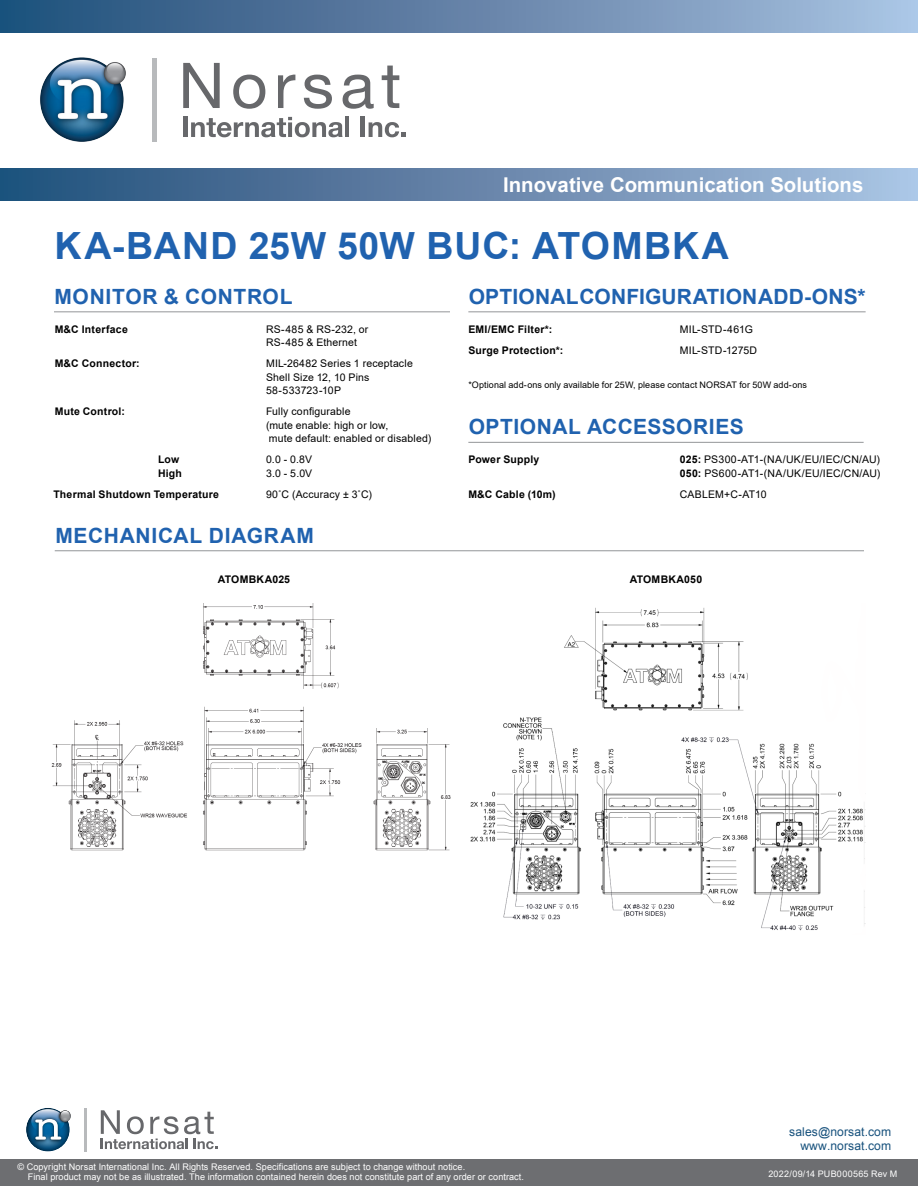
<style>
.page{position:relative;width:918px;height:1188px;background:#fff}
.page>*{position:absolute;margin:0;border:0;box-sizing:border-box;transform-origin:0 0}
.t1{font:700 37.5px "Arial";letter-spacing:.025em;color:#2062af}
.t2{font:700 21px "Arial";letter-spacing:.02em;color:#2062af}
.t3{font:700 20.4px "Arial";color:#fff}
.t4{font:12.15px/14.5px "Arial";letter-spacing:.005em;color:#18527d;text-align:right}
.t5{font:10.5px/13.5px "Arial";letter-spacing:.015em;color:#000}
.t6{font:700 10.5px "Arial";letter-spacing:.02em;color:#000}
.t7{font:9.15px/9.8px "Arial";letter-spacing:.005em;color:#fff}
.t8{font:9px "Arial";letter-spacing:.01em;color:#000}
.t9{font:9px "Arial";letter-spacing:.03em;color:#fff}
.s1{font-weight:700}
</style>
<div class="page">
<div style="left:0;top:0;width:918px;height:32px;background:linear-gradient(to right,#1e4b76,#aac0df)"></div>
<div style="left:0;top:169px;width:918px;height:32px;background:linear-gradient(to right,#204c77,#aac0df)"></div>
<svg style="left:183px;top:63px;width:37px;height:45px"></svg>
<svg style="left:233px;top:75px;width:32px;height:34px"></svg>
<svg style="left:278px;top:75px;width:17px;height:33px"></svg>
<svg style="left:304px;top:75px;width:28px;height:34px"></svg>
<svg style="left:343px;top:75px;width:31px;height:34px"></svg>
<svg style="left:382px;top:66px;width:17px;height:42px"></svg>
<div style="left:183px;top:117px;width:5px;height:20px;background:#67686b"></div>
<svg style="left:191px;top:117px;width:152px;height:20px"></svg>
<hr style="left:345px;top:117px;width:4px;height:20px;background:#67686b">
<hr style="left:361px;top:117px;width:4px;height:20px;background:#67686b">
<svg style="left:369px;top:122px;width:37px;height:15px"></svg>
<div style="left:152px;top:58px;width:5px;height:84px;background:#b8babc"></div>
<img style="left:40px;top:57px;width:86px;height:85px">
<div style="left:0;top:1159px;width:918px;height:27px;background:#6d6e71"></div>
<svg style="left:101px;top:1110px;width:116px;height:39px"></svg>
<hr style="left:84px;top:1108px;width:3px;height:44px;background:#b8babc">
<svg style="left:26px;top:1108px;width:45px;height:43px"></svg>
<hr style="left:54px;top:311px;width:396px;height:1px;background:#939598">
<hr style="left:468px;top:311px;width:398px;height:1px;background:#939598">
<hr style="left:468px;top:442px;width:396px;height:1px;background:#939598">
<hr style="left:55px;top:550px;width:809px;height:1px;background:#939598">
<img style="left:51px;top:604px;width:400px;height:247px">
<img style="left:470px;top:607px;width:395px;height:324px">
<h3 class="t3" style="left:503px;top:171px;width:362px">Innovative Communication Solutions</h3>
<h1 class="t1" style="left:55px;top:219px;width:676px">KA-BAND 25W 50W BUC: ATOMBKA</h1>
<h2 class="t2" style="left:54px;top:282px;width:240px">MONITOR &amp; CONTROL</h2>
<h2 class="t2" style="left:469px;top:282px;width:398px">OPTIONAL CONFIGURATION ADD-ONS*</h2>
<p class="t6" style="left:55px;top:322px;width:75px">M&amp;C Interface</p>
<p class="t5" style="left:266px;top:322px;width:104px">RS-485 &amp; RS-232, or<br>RS-485 &amp; Ethernet</p>
<p class="t6" style="left:55px;top:356px;width:87px">M&amp;C Connector:</p>
<p class="t5" style="left:266px;top:357px;width:148px">MIL-26482 Series 1 receptacle<br>Shell Size 12, 10 Pins<br>58-533723-10P</p>
<p class="t6" style="left:55px;top:404px;width:72px">Mute Control:</p>
<p class="t5" style="left:266px;top:405px;width:167px">Fully configurable<br>(mute enable: high or low,<br>mute default: enabled or disabled)</p>
<p class="t6" style="left:158px;top:452px;width:23px">Low</p>
<p class="t5" style="left:266px;top:453px;width:48px">0.0 - 0.8V</p>
<p class="t6" style="left:158px;top:466px;width:25px">High</p>
<p class="t5" style="left:266px;top:466px;width:48px">3.0 - 5.0V</p>
<p class="t6" style="left:53px;top:487px;width:167px">Thermal Shutdown Temperature</p>
<p class="t5" style="left:266px;top:487px;width:107px">90˚C (Accuracy ± 3˚C)</p>
<p class="t6" style="left:468px;top:322px;width:86px">EMI/EMC Filter*:</p>
<p class="t5" style="left:680px;top:322px;width:74px">MIL-STD-461G</p>
<p class="t6" style="left:468px;top:343px;width:97px">Surge Protection*:</p>
<p class="t5" style="left:680px;top:343px;width:79px">MIL-STD-1275D</p>
<p class="t8" style="left:468px;top:379px;width:340px">*Optional add-ons only available for 25W, please contact NORSAT for 50W add-ons</p>
<h2 class="t2" style="left:469px;top:412px;width:276px">OPTIONAL ACCESSORIES</h2>
<p class="t6" style="left:468px;top:452px;width:73px">Power Supply</p>
<p class="t5" style="left:680px;top:453px;width:202px"><span class="s1">025:</span> PS300-AT1-(NA/UK/EU/IEC/CN/AU)<br><span class="s1">050:</span> PS600-AT1-(NA/UK/EU/IEC/CN/AU)</p>
<p class="t6" style="left:468px;top:487px;width:89px">M&amp;C Cable (10m)</p>
<p class="t5" style="left:680px;top:487px;width:88px">CABLEM+C-AT10</p>
<h2 class="t2" style="left:55px;top:521px;width:260px">MECHANICAL DIAGRAM</h2>
<p class="t6" style="left:218px;top:572px;width:74px">ATOMBKA025</p>
<p class="t6" style="left:630px;top:572px;width:74px">ATOMBKA050</p>
<p class="t7" style="left:28px;top:1162px;width:498px;text-indent:-10px">© Copyright Norsat International Inc. All Rights Reserved. Specifications are subject to change without notice.<br>Final product may not be as illustrated. The information contained herein does not constitute part of any order or contract.</p>
<p class="t4" style="left:789px;top:1124px;width:103px">sales@norsat.com www.norsat.com</p>
<p class="t9" style="left:768px;top:1167px;width:130px">2022/09/14 PUB000565 Rev M</p>
</div>
